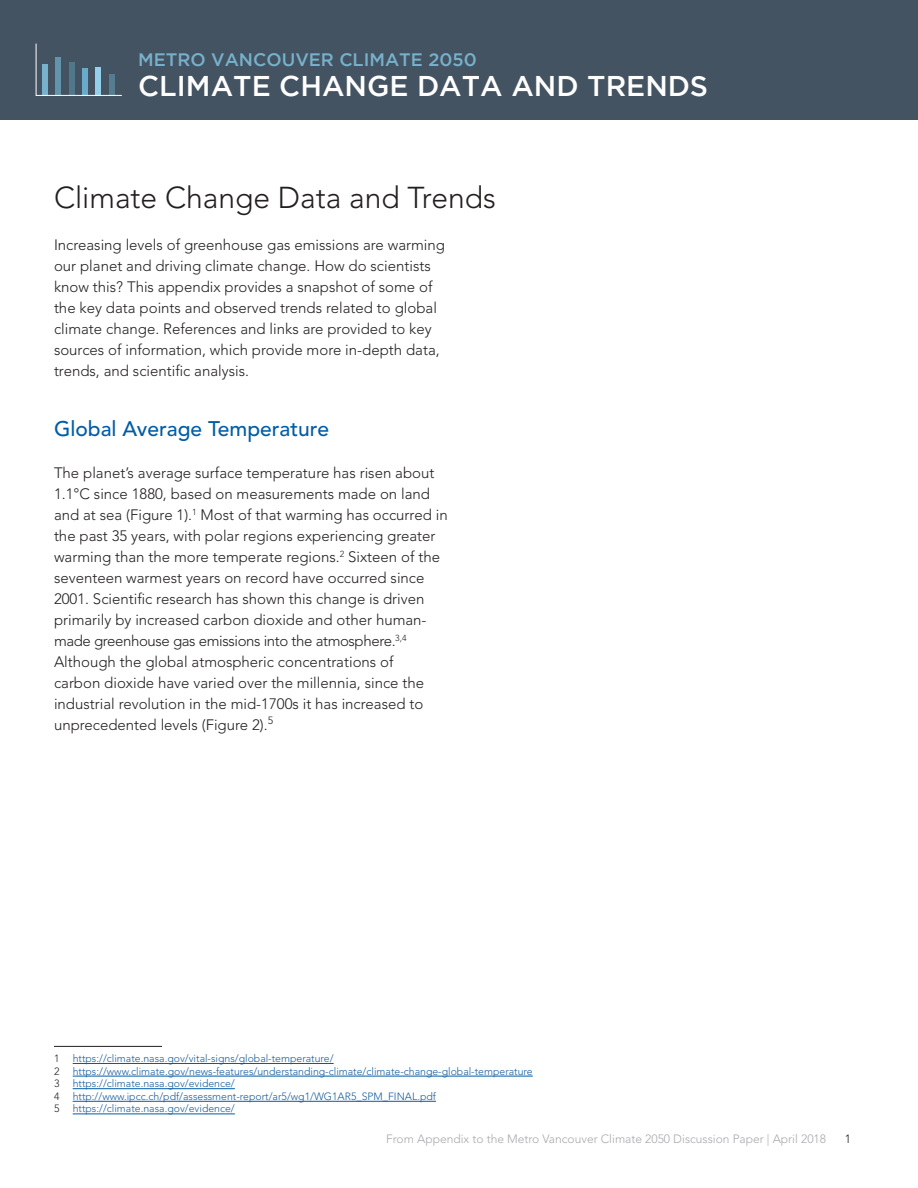
<style>
.page{position:relative;width:918px;height:1188px;background:#fff}
.page>*{position:absolute;margin:0;border:0;box-sizing:border-box;transform-origin:0 0}
.Header_1{font:300 30px "Avenir LT Std";color:#231f20}
.t1{font:500 28.5px "Gotham";color:#fff}
.Header_2{font:500 21px "Avenir LT Std";color:#015da7}
.t2{font:500 18px "Gotham";color:#77b1cb}
.Body{font:300 15px/21px "Avenir LT Std";color:#231f20}
.t3{font:300 12px "Avenir LT Std";color:#a8a9ad}
.t4{font:300 12px "Avenir LT Std";color:#231f20}
.Footnote{font:300 10.5px "Avenir LT Std";color:#175d9e}
.Footnote-2{font:300 10.5px "Avenir LT Std";color:#231f20}
</style>
<div class="page">
<div style="left:0;top:0;width:918px;height:120px;background:#445361"></div>
<svg style="left:35px;top:43px;width:87px;height:53px"></svg>
<hr style="left:54px;top:1046px;width:108px;height:1px;background:#231f20">
<hr style="left:73px;top:1063px;width:261px;height:1px;background:#015da7">
<hr style="left:73px;top:1076px;width:460px;height:1px;background:#015da7">
<hr style="left:73px;top:1088px;width:162px;height:1px;background:#015da7">
<hr style="left:73px;top:1101px;width:363px;height:1px;background:#015da7">
<hr style="left:73px;top:1114px;width:162px;height:1px;background:#015da7">
<p class="t2" style="left:138px;top:48px;width:340px">METRO VANCOUVER CLIMATE 2050</p>
<p class="t1" style="left:138px;top:67px;width:571px">CLIMATE CHANGE DATA AND TRENDS</p>
<p class="Header_1" style="left:54px;top:180px;width:443px">Climate Change Data and Trends</p>
<p class="Body" style="left:54px;top:234px;width:393px">Increasing levels of greenhouse gas emissions are warming our planet and driving climate change. How do scientists know this? This appendix provides a snapshot of some of the key data points and observed trends related to global climate change. References and links are provided to key sources of information, which provide more in-depth data, trends, and scientific analysis.</p>
<p class="Header_2" style="left:54px;top:417px;width:277px">Global Average Temperature</p>
<p class="Body" style="left:54px;top:462px;width:395px">The planet’s average surface temperature has risen about 1.1°C since 1880, based on measurements made on land and at sea (Figure 1).<sup>1</sup> Most of that warming has occurred in the past 35 years, with polar regions experiencing greater warming than the more temperate regions.<sup>2</sup> Sixteen of the seventeen warmest years on record have occurred since 2001. Scientific research has shown this change is driven primarily by increased carbon dioxide and other human&shy;made greenhouse gas emissions into the atmosphere.<sup>3,4<br></sup>Although the global atmospheric concentrations of<br>carbon dioxide have varied over the millennia, since the industrial revolution in the mid-1700s it has increased to unprecedented levels (Figure 2).<sup>5</sup></p>
<p class="Footnote-2" style="left:54px;top:1052px;width:7px">1</p>
<p class="Footnote" style="left:73px;top:1052px;width:262px">https://climate.nasa.gov/vital-signs/global-temperature/</p>
<p class="Footnote-2" style="left:54px;top:1065px;width:7px">2</p>
<p class="Footnote" style="left:73px;top:1065px;width:462px">https://www.climate.gov/news-features/understanding-climate/climate-change-global-temperature</p>
<p class="Footnote-2" style="left:54px;top:1077px;width:7px">3</p>
<p class="Footnote" style="left:73px;top:1077px;width:164px">https://climate.nasa.gov/evidence/</p>
<p class="Footnote-2" style="left:54px;top:1090px;width:7px">4</p>
<p class="Footnote" style="left:73px;top:1090px;width:365px">http://www.ipcc.ch/pdf/assessment-report/ar5/wg1/WG1AR5_SPM_FINAL.pdf</p>
<p class="Footnote-2" style="left:54px;top:1103px;width:7px">5</p>
<p class="Footnote" style="left:73px;top:1103px;width:164px">https://climate.nasa.gov/evidence/</p>
<p class="t3" style="left:386px;top:1132px;width:441px">From Appendix to the Metro Vancouver Climate 2050 Discussion Paper | April 2018</p>
<p class="t4" style="left:845px;top:1132px;width:8px">1</p>
</div>
